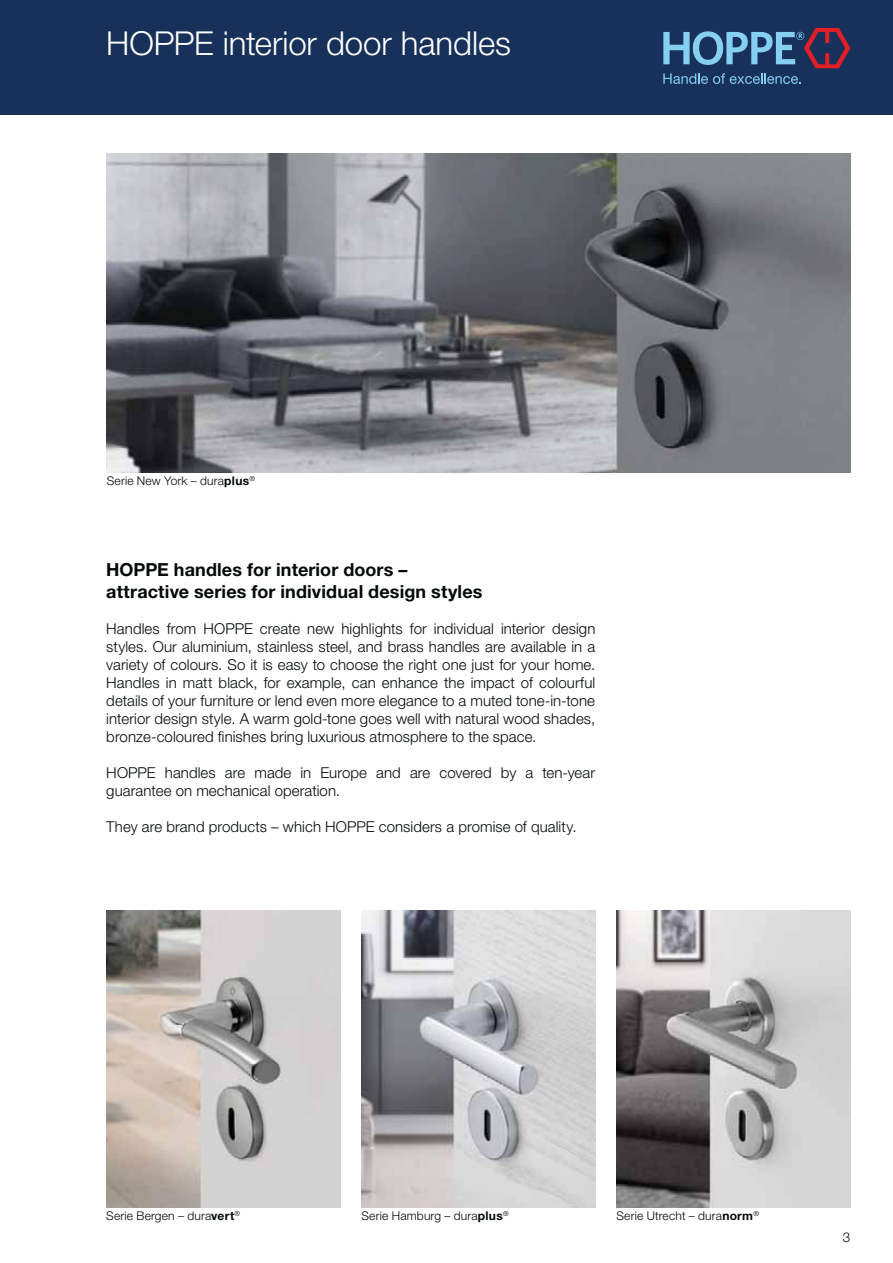
<style>
.page{position:relative;width:893px;height:1263px;background:#fff}
.page>*{position:absolute;margin:0;border:0;box-sizing:border-box;transform-origin:0 0}
.t1{font:300 33px "Helvetica Neue LTW1 G";letter-spacing:-.005em;color:#fff}
.t2{font:700 18px/21.6px "Helvetica Neue LTW1 G";letter-spacing:.005em;color:#040909}
.t3{font:300 15px/18px "Helvetica Neue LTW1 G";letter-spacing:.005em;color:#040909;text-align:justify}
.t4{font:300 13.5px "Helvetica Neue LTW1 G";color:#040909}
.t5{font:300 12px "Helvetica Neue LTW1 G";letter-spacing:.015em;color:#040909}
.s1{font-weight:700}
</style>
<div class="page">
<div style="left:0;top:0;width:893px;height:115px;background:#18315a"></div>
<img style="left:106px;top:910px;width:234px;height:298px">
<img style="left:106px;top:153px;width:744px;height:319px">
<img style="left:617px;top:910px;width:233px;height:298px">
<svg style="left:663px;top:28px;width:187px;height:56px"></svg>
<img style="left:362px;top:910px;width:233px;height:298px">
<h1 class="t1" style="left:106px;top:32px;width:406px">HOPPE interior door handles</h1>
<p class="t5" style="left:107px;top:476px;width:150px">Serie New York – dura<span class="s1">plus</span><sup>®</sup></p>
<p class="t2" style="left:106px;top:561px;width:377px">HOPPE handles for interior doors – attractive series for individual design styles</p>
<p class="t3" style="left:106px;top:621px;width:491px">Handles from HOPPE create new highlights for individual interior design styles. Our aluminium, stainless steel, and brass handles are available in a variety of colours. So it is easy to choose the right one just for your home.<br>Handles in matt black, for example, can enhance the impact of colourful details of your furniture or lend even more elegance to a muted tone-in-tone interior design style. A warm gold-tone goes well with natural wood shades, bronze-coloured finishes bring luxurious atmosphere to the space.</p>
<p class="t3" style="left:106px;top:765px;width:490px">HOPPE handles are made in Europe and are covered by a ten-year guarantee on mechanical operation.</p>
<p class="t3" style="left:106px;top:819px;width:472px">They are brand products – which HOPPE considers a promise of quality.</p>
<p class="t5" style="left:106px;top:1212px;width:135px">Serie Bergen – dura<span class="s1">vert</span><sup>®</sup></p>
<p class="t5" style="left:362px;top:1212px;width:149px">Serie Hamburg – dura<span class="s1">plus</span><sup>®</sup></p>
<p class="t5" style="left:617px;top:1212px;width:144px">Serie Utrecht – dura<span class="s1">norm</span><sup>®</sup></p>
<p class="t4" style="left:843px;top:1232px;width:9px">3</p>
</div>
